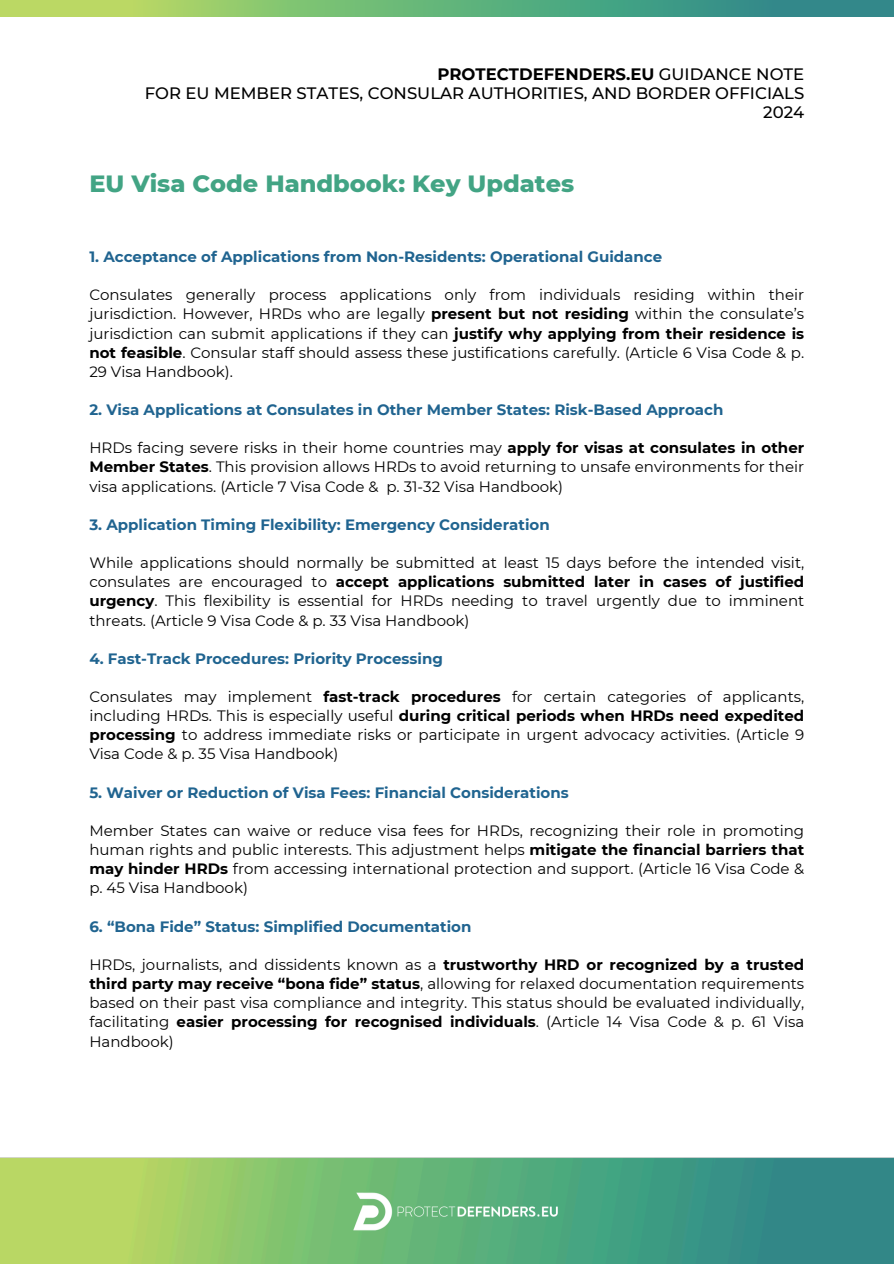
<style>
.page{position:relative;width:894px;height:1264px;background:#fff}
.page>*{position:absolute;margin:0;border:0;box-sizing:border-box;transform-origin:0 0}
.t1{font:800 24px "Montserrat";color:#42a484}
.t2{font:500 16.5px/19.2px "Montserrat";color:#000;text-align:right}
.t3{font:15px/19.2px "Montserrat";color:#000;text-align:justify}
.t4{font:700 15px "Montserrat";color:#206490}
.s1{font-weight:700}
</style>
<div class="page">
<svg style="left:0;top:0;width:893px;height:17px;background:#6cb278"></svg>
<img style="left:0;top:1157px;width:893px;height:106px">
<p class="t2" style="left:145px;top:64px;width:660px"><span class="s1">PROTECTDEFENDERS.EU</span> GUIDANCE NOTE<br>FOR EU MEMBER STATES, CONSULAR AUTHORITIES, AND BORDER OFFICIALS<br>2024</p>
<p class="t1" style="left:89px;top:169px;width:486px">EU Visa Code Handbook: Key Updates</p>
<p class="t4" style="left:89px;top:247px;width:574px">1. Acceptance of Applications from Non-Residents: Operational Guidance</p>
<h2 class="t3" style="left:89px;top:285px;width:716px">Consulates generally process applications only from individuals residing within their jurisdiction. However, HRDs who are legally <span class="s1">present but not residing</span> within the consulate’s jurisdiction can submit applications if they can <span class="s1">justify why applying from their residence is not feasible</span>. Consular staff should assess these justifications carefully. (Article 6 Visa Code &amp; p.<br>29 Visa Handbook).</h2>
<h1 class="t4" style="left:89px;top:400px;width:635px">2. Visa Applications at Consulates in Other Member States: Risk-Based Approach</h1>
<h3 class="t3" style="left:89px;top:438px;width:716px">HRDs facing severe risks in their home countries may <span class="s1">apply for visas at consulates in other Member States</span>. This provision allows HRDs to avoid returning to unsafe environments for their visa applications. (Article 7 Visa Code &amp; p. 31-32 Visa Handbook)</h3>
<p class="t4" style="left:89px;top:515px;width:462px">3. Application Timing Flexibility: Emergency Consideration</p>
<h3 class="t3" style="left:89px;top:553px;width:716px">While applications should normally be submitted at least 15 days before the intended visit, consulates are encouraged to <span class="s1">accept applications submitted later in cases of justified urgency</span>. This flexibility is essential for HRDs needing to travel urgently due to imminent threats. (Article 9 Visa Code &amp; p. 33 Visa Handbook)</h3>
<p class="t4" style="left:89px;top:649px;width:355px">4. Fast-Track Procedures: Priority Processing</p>
<h3 class="t3" style="left:89px;top:687px;width:716px">Consulates may implement <span class="s1">fast-track procedures</span> for certain categories of applicants, including HRDs. This is especially useful <span class="s1">during critical periods when HRDs need expedited processing</span> to address immediate risks or participate in urgent advocacy activities. (Article 9<br>Visa Code &amp; p. 35 Visa Handbook)</h3>
<p class="t4" style="left:89px;top:783px;width:480px">5. Waiver or Reduction of Visa Fees: Financial Considerations</p>
<h3 class="t3" style="left:89px;top:821px;width:716px">Member States can waive or reduce visa fees for HRDs, recognizing their role in promoting human rights and public interests. This adjustment helps <span class="s1">mitigate the financial barriers that may hinder HRDs</span> from accessing international protection and support. (Article 16 Visa Code &amp; p. 45 Visa Handbook)</h3>
<p class="t4" style="left:89px;top:917px;width:383px">6. “Bona Fide” Status: Simplified Documentation</p>
<h3 class="t3" style="left:89px;top:955px;width:716px">HRDs, journalists, and dissidents known as a <span class="s1">trustworthy HRD or recognized by a trusted third party may receive “bona fide” status</span>, allowing for relaxed documentation requirements based on their past visa compliance and integrity. This status should be evaluated individually, facilitating <span class="s1">easier processing for recognised individuals</span>. (Article 14 Visa Code &amp; p. 61 Visa Handbook)</h3>
</div>
